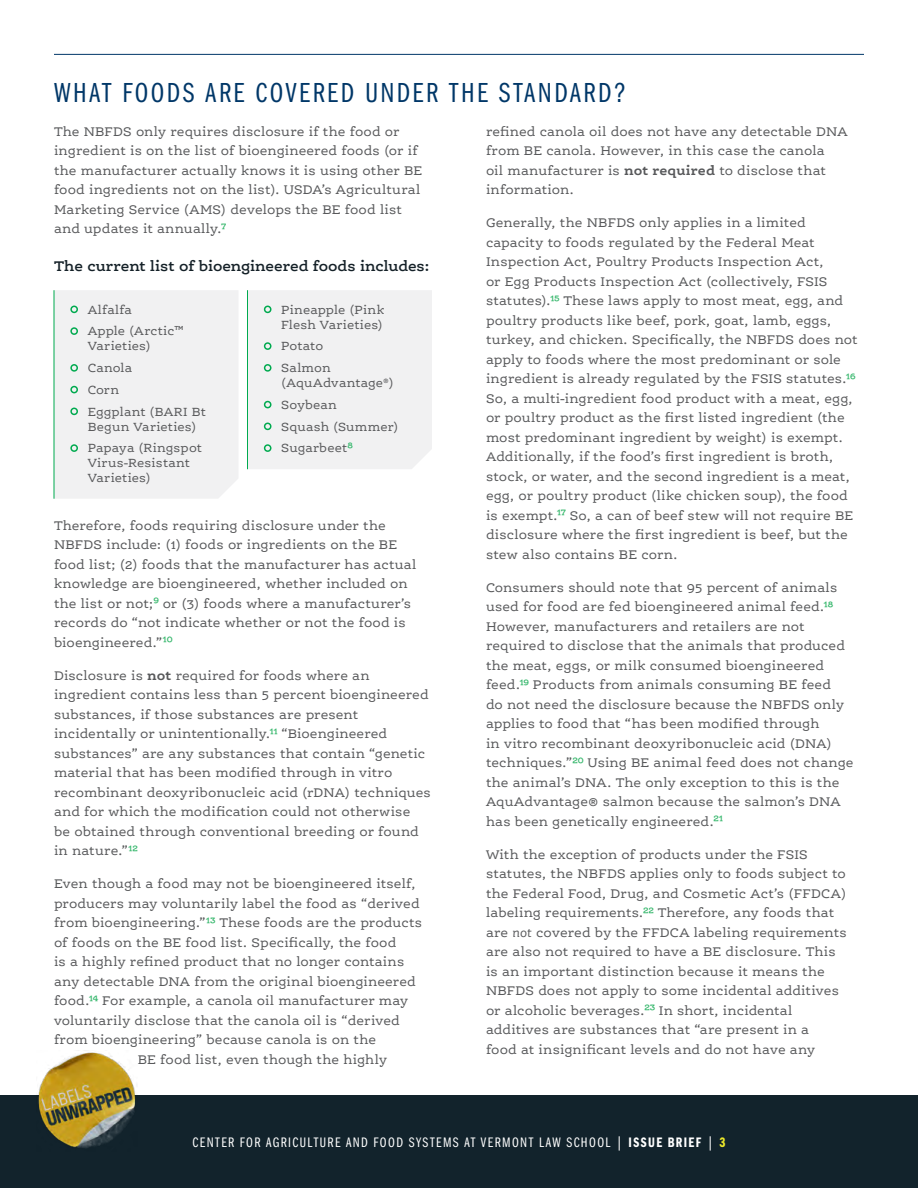
<style>
.page{position:relative;width:918px;height:1188px;background:#fff}
.page>*{position:absolute;margin:0;border:0;box-sizing:border-box;transform-origin:0 0}
.Heading_2{font:28.5px "Franklin Gothic LT Pro Bk Cm";letter-spacing:.09em;color:#003768}
.Heading_4{font:600 15px "Ernestine Pro";letter-spacing:-.005em;color:#152128}
.t1{font:14.25px "Franklin Gothic LT Pro Bk Cm";letter-spacing:.105em;color:#fff}
.paragraph{font:13.5px/19.5px "Ernestine Pro";letter-spacing:.01em;color:#58595b}
.t2{font:12.75px/15px "Ernestine Pro";letter-spacing:.01em;color:#58595b}
.s1{font-size:15px;color:#33b66a}
.s2{font-size:30px;color:#00aa4f}
.s3{font-weight:700}
.s4{font-style:italic}
.s5{font-family:"Franklin Gothic LT Pro Dm Cm"}
.s6{font-family:"Franklin Gothic LT Pro Dm Cm";color:#ebe72a}
</style>
<div class="page">
<div style="left:0;top:1096px;width:918px;height:92px;background:#12232c"></div>
<img style="left:37px;top:1052px;width:101px;height:96px">
<hr style="left:54px;top:54px;width:810px;height:1px;background:#003768">
<div style="left:55px;top:290px;width:183px;height:208px;background:#f1f1f2"></div>
<hr style="left:54px;top:290px;width:1px;height:209px;background:#00aa4f">
<div style="left:248px;top:290px;width:184px;height:179px;background:#f1f1f2"></div>
<hr style="left:247px;top:290px;width:1px;height:179px;background:#00aa4f">
<p class="Heading_2" style="left:54px;top:77px;width:573px">WHAT FOODS ARE COVERED UNDER THE STANDARD?</p>
<p class="paragraph" style="left:54px;top:121px;width:370px">The NBFDS only requires disclosure if the food or ingredient is on the list of bioengineered foods (or if the manufacturer actually knows it is using other BE food ingredients not on the list). USDA’s Agricultural Marketing Service (AMS) develops the BE food list and updates it annually.<span class="s1">7</span></p>
<p class="Heading_4" style="left:54px;top:256px;width:377px">The current list of bioengineered foods includes:</p>
<p class="t2" style="left:68px;top:302px;width:66px"><span class="s2">•</span> Alfalfa</p>
<p class="t2" style="left:88px;top:323px;width:98px;text-indent:-20px"><span class="s2">•</span> Apple (Arctic™<br>Varieties)</p>
<p class="t2" style="left:68px;top:360px;width:66px"><span class="s2">•</span> Canola</p>
<p class="t2" style="left:68px;top:382px;width:53px"><span class="s2">•</span> Corn</p>
<p class="t2" style="left:88px;top:404px;width:120px;text-indent:-20px"><span class="s2">•</span> Eggplant (BARI Bt<br>Begun Varieties)</p>
<p class="t2" style="left:88px;top:440px;width:116px;text-indent:-20px"><span class="s2">•</span> Papaya (Ringspot<br>Virus-Resistant<br>Varieties)</p>
<p class="paragraph" style="left:486px;top:121px;width:363px">refined canola oil does not have any detectable DNA from BE canola. However, in this case the canola<br>oil manufacturer is <span class="s3">not required</span> to disclose that information.</p>
<p class="paragraph" style="left:486px;top:213px;width:373px">Generally, the NBFDS only applies in a limited capacity to foods regulated by the Federal Meat Inspection Act, Poultry Products Inspection Act,<br>or Egg Products Inspection Act (collectively, FSIS statutes).<span class="s1">15</span> These laws apply to most meat, egg, and poultry products like beef, pork, goat, lamb, eggs, turkey, and chicken. Specifically, the NBFDS does not apply to foods where the most predominant or sole ingredient is already regulated by the FSIS statutes.<span class="s1">16<br></span>So, a multi-ingredient food product with a meat, egg, or poultry product as the first listed ingredient (the most predominant ingredient by weight) is exempt.<br>Additionally, if the food’s first ingredient is broth, stock, or water, and the second ingredient is a meat, egg, or poultry product (like chicken soup), the food is exempt.<span class="s1">17</span> So, a can of beef stew will not require BE disclosure where the first ingredient is beef, but the stew also contains BE corn.</p>
<p class="paragraph" style="left:486px;top:577px;width:369px">Consumers should note that 95 percent of animals used for food are fed bioengineered animal feed.<span class="s1">18<br></span>However, manufacturers and retailers are not required to disclose that the animals that produced the meat, eggs, or milk consumed bioengineered feed.<span class="s1">19</span> Products from animals consuming BE feed<br>do not need the disclosure because the NBFDS only applies to food that “has been modified through<br>in vitro recombinant deoxyribonucleic acid (DNA) techniques.”<span class="s1">20</span> Using BE animal feed does not change the animal’s DNA. The only exception to this is the AquAdvantage® salmon because the salmon’s DNA has been genetically engineered.<span class="s1">21</span></p>
<p class="paragraph" style="left:486px;top:844px;width:362px">With the exception of products under the FSIS statutes, the NBFDS applies only to foods subject to the Federal Food, Drug, and Cosmetic Act’s (FFDCA) labeling requirements.<span class="s1">22</span> Therefore, any foods that are <span class="s4">not</span> covered by the FFDCA labeling requirements are also not required to have a BE disclosure. This is an important distinction because it means the NBFDS does not apply to some incidental additives or alcoholic beverages.<span class="s1">23</span> In short, incidental additives are substances that “are present in a<br>food at insignificant levels and do not have any</p>
<p class="t2" style="left:261px;top:302px;width:125px;text-align:right"><span class="s2">•</span> Pineapple (Pink<br>Flesh Varieties)</p>
<p class="t2" style="left:261px;top:338px;width:64px"><span class="s2">•</span> Potato</p>
<p class="t2" style="left:281px;top:360px;width:114px;text-indent:-20px"><span class="s2">•</span> Salmon (AquAdvantage<sup>®</sup>)</p>
<p class="t2" style="left:261px;top:397px;width:77px"><span class="s2">•</span> Soybean</p>
<p class="t2" style="left:261px;top:419px;width:139px"><span class="s2">•</span> Squash (Summer)</p>
<p class="t2" style="left:261px;top:440px;width:94px"><span class="s2">•</span> Sugarbeet<span class="s1">8</span></p>
<p class="paragraph" style="left:54px;top:515px;width:364px">Therefore, foods requiring disclosure under the NBFDS include: (1) foods or ingredients on the BE food list; (2) foods that the manufacturer has actual knowledge are bioengineered, whether included on the list or not;<span class="s1">9</span> or (3) foods where a manufacturer’s records do “not indicate whether or not the food is bioengineered.”<span class="s1">10</span></p>
<p class="paragraph" style="left:54px;top:665px;width:378px">Disclosure is <span class="s3">not</span> required for foods where an ingredient contains less than 5 percent bioengineered substances, if those substances are present incidentally or unintentionally.<span class="s1">11</span> “Bioengineered substances” are any substances that contain “genetic material that has been modified through in vitro recombinant deoxyribonucleic acid (rDNA) techniques and for which the modification could not otherwise<br>be obtained through conventional breeding or found in nature.”<span class="s1">12</span></p>
<p class="paragraph" style="left:54px;top:874px;width:363px">Even though a food may not be bioengineered itself,</p>
<p class="paragraph" style="left:54px;top:893px;width:367px">producers may voluntarily label the food as “derived</p>
<p class="paragraph" style="left:54px;top:913px;width:370px">from bioengineering.”<span class="s1">13</span> These foods are the products</p>
<p class="paragraph" style="left:54px;top:932px;width:344px">of foods on the BE food list. Specifically, the food</p>
<p class="paragraph" style="left:54px;top:952px;width:352px">is a highly refined product that no longer contains</p>
<p class="paragraph" style="left:54px;top:971px;width:363px">any detectable DNA from the original bioengineered</p>
<p class="paragraph" style="left:54px;top:991px;width:356px">food.<span class="s1">14</span> For example, a canola oil manufacturer may</p>
<p class="paragraph" style="left:54px;top:1010px;width:347px">voluntarily disclose that the canola oil is “derived</p>
<p class="paragraph" style="left:54px;top:1030px;width:324px">from bioengineering” because canola is on the</p>
<p class="paragraph" style="left:138px;top:1049px;width:251px">BE food list, even though the highly</p>
<p class="t1" style="left:193px;top:1134px;width:534px">CENTER FOR AGRICULTURE AND FOOD SYSTEMS AT VERMONT LAW SCHOOL | <span class="s5">ISSUE BRIEF</span> | <span class="s6">3</span></p>
</div>
